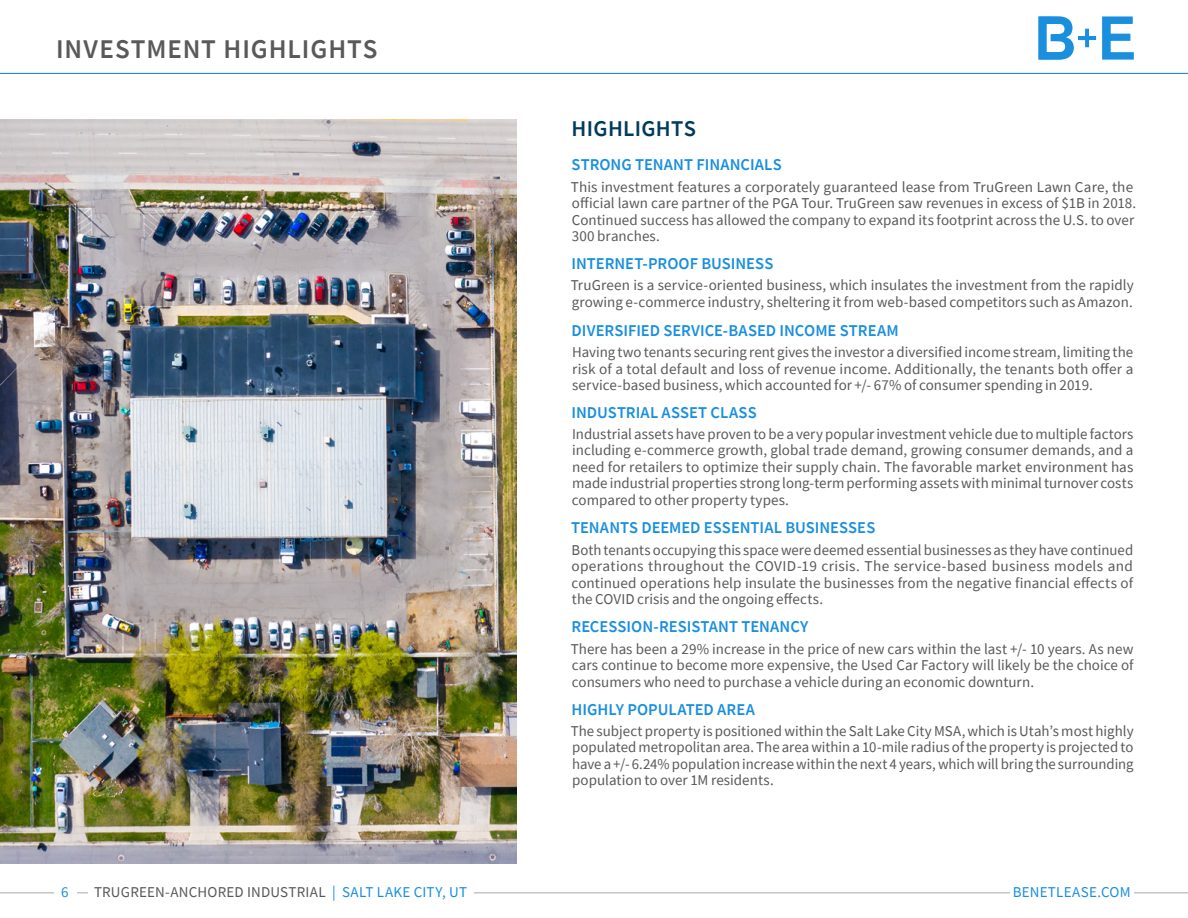
<style>
.page{position:relative;width:1188px;height:918px;background:#fff}
.page>*{position:absolute;margin:0;border:0;box-sizing:border-box;transform-origin:0 0}
.t1{font:600 27px "Source Sans Pro";letter-spacing:.035em;color:#59595b}
.t2{font:600 22.5px "Source Sans Pro";letter-spacing:.015em;color:#003a5d}
.t3{font:600 16.5px "Source Sans Pro";color:#198fde}
.t4{font:15px/16.5px "Source Sans Pro";letter-spacing:.005em;color:#59595b;text-align:justify}
.t5{font:15px "Source Sans Pro";letter-spacing:.015em;color:#198fde}
.s1{color:#198fde}
</style>
<div class="page">
<hr style="left:0;top:893px;width:1188px;height:1px;background:#a5a7aa">
<div style="left:88px;top:883px;width:385px;height:16px;background:#fff"></div>
<div style="left:1010px;top:883px;width:124px;height:16px;background:#fff"></div>
<div style="left:54px;top:883px;width:22px;height:16px;background:#fff"></div>
<svg style="left:1102px;top:16px;width:31px;height:44px"></svg>
<svg style="left:1038px;top:16px;width:58px;height:44px"></svg>
<hr style="left:0;top:73px;width:1188px;height:1px;background:#198fde">
<img style="left:0;top:119px;width:516px;height:745px">
<h1 class="t1" style="left:56px;top:31px;width:323px">INVESTMENT HIGHLIGHTS</h1>
<h2 class="t2" style="left:572px;top:114px;width:126px">HIGHLIGHTS</h2>
<p class="t3" style="left:572px;top:154px;width:212px">STRONG TENANT FINANCIALS</p>
<p class="t4" style="left:571px;top:179px;width:567px;text-align:left">This investment features a corporately guaranteed lease from TruGreen Lawn Care, the official lawn care partner of the PGA Tour. TruGreen saw revenues in excess of $1B in 2018.<br>Continued success has allowed the company to expand its footprint across the U.S. to over 300 branches.</p>
<p class="t3" style="left:572px;top:253px;width:203px">INTERNET-PROOF BUSINESS</p>
<p class="t4" style="left:571px;top:277px;width:564px">TruGreen is a service-oriented business, which insulates the investment from the rapidly growing e-commerce industry, sheltering it from web-based competitors such as Amazon.</p>
<p class="t3" style="left:572px;top:319px;width:329px">DIVERSIFIED SERVICE-BASED INCOME STREAM</p>
<p class="t4" style="left:572px;top:344px;width:563px">Having two tenants securing rent gives the investor a diversified income stream, limiting the risk of a total default and loss of revenue income. Additionally, the tenants both offer a service-based business, which accounted for +/- 67% of consumer spending in 2019.</p>
<p class="t3" style="left:572px;top:401px;width:187px">INDUSTRIAL ASSET CLASS</p>
<p class="t4" style="left:572px;top:426px;width:563px">Industrial assets have proven to be a very popular investment vehicle due to multiple factors including e-commerce growth, global trade demand, growing consumer demands, and a need for retailers to optimize their supply chain. The favorable market environment has made industrial properties strong long-term performing assets with minimal turnover costs compared to other property types.</p>
<p class="t3" style="left:571px;top:517px;width:306px">TENANTS DEEMED ESSENTIAL BUSINESSES</p>
<p class="t4" style="left:572px;top:542px;width:563px">Both tenants occupying this space were deemed essential businesses as they have continued operations throughout the COVID-19 crisis. The service-based business models and continued operations help insulate the businesses from the negative financial effects of the COVID crisis and the ongoing effects.</p>
<p class="t3" style="left:572px;top:616px;width:238px">RECESSION-RESISTANT TENANCY</p>
<p class="t4" style="left:571px;top:640px;width:564px">There has been a 29% increase in the price of new cars within the last +/- 10 years. As new cars continue to become more expensive, the Used Car Factory will likely be the choice of consumers who need to purchase a vehicle during an economic downturn.</p>
<p class="t3" style="left:572px;top:698px;width:185px">HIGHLY POPULATED AREA</p>
<p class="t4" style="left:571px;top:723px;width:564px">The subject property is positioned within the Salt Lake City MSA, which is Utah’s most highly populated metropolitan area. The area within a 10-mile radius of the property is projected to have a +/- 6.24% population increase within the next 4 years, which will bring the surrounding population to over 1M residents.</p>
<p class="t5" style="left:61px;top:882px;width:9px">6</p>
<p class="t4" style="left:94px;top:883px;width:375px">TRUGREEN-ANCHORED INDUSTRIAL <span class="s1">| SALT LAKE CITY, UT</span></p>
<p class="t5" style="left:1013px;top:882px;width:119px">BENETLEASE.COM</p>
</div>
